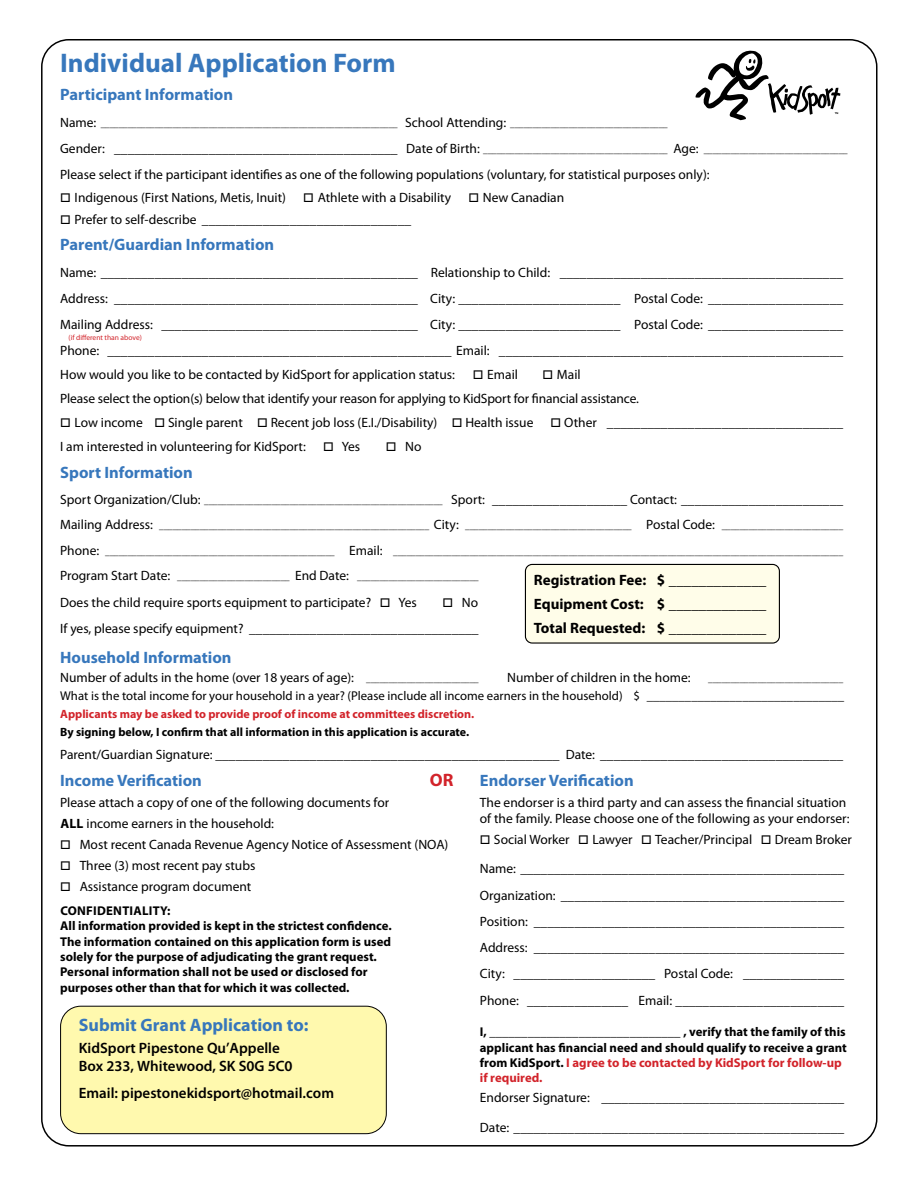
<style>
.page{position:relative;width:918px;height:1188px;background:#fff}
.page>*{position:absolute;margin:0;border:0;box-sizing:border-box;transform-origin:0 0}
.t1{font:700 27px "Myriad Pro";color:#3777bc}
.t2{font:700 18px "Myriad Pro";color:#3777bc}
.t3{font:700 18px "Myriad Pro";color:#d2232a}
.t4{font:700 16.5px "Myriad Pro";color:#3777bc}
.t5{font:600 15px/18px "Myriad Pro";color:#000}
.t6{font:700 15px/24px "Myriad Pro";color:#000;text-align:justify}
.t7{font:13.5px/26.2px "Myriad Pro";color:#000}
.t8{font:700 12.75px/15.3px "Myriad Pro";color:#000}
.t9{font:12.75px "Myriad Pro";color:#000}
.t10{font:700 12px "Myriad Pro";color:#000}
.t11{font:700 12px "Myriad Pro";color:#d2232a}
.t12{font:9px "Myriad Pro";color:#000}
.t13{font:7.5px "Myriad Pro";color:#d2232a}
.s1{font-size:13.5px}
.s2{font-size:9px}
.s3{font-weight:700}
.s4{font-weight:400}
.s5{color:#d2232a}
</style>
<div class="page">
<div style="left:61px;top:1006px;width:325px;height:128px;background:#fff9ae;border-radius:20px"></div>
<div style="left:60px;top:1006px;width:327px;height:128px;border:1px solid #000;border-radius:20px"></div>
<svg style="left:696px;top:51px;width:145px;height:69px"></svg>
<div style="left:525px;top:564px;width:254px;height:79px;background:#fffde9;border-radius:7px"></div>
<div style="left:525px;top:564px;width:255px;height:80px;border:1px solid #000;border-radius:7px"></div>
<h1 class="t1" style="left:60px;top:45px;width:337px">Individual Application Form</h1>
<p class="t4" style="left:60px;top:84px;width:174px">Participant Information</p>
<p class="t12" style="left:60px;top:118px;width:609px"><span class="s1">Name:</span> __________________________________________________________________ <span class="s1">School Attending:</span> ___________________________________</p>
<p class="t12" style="left:60px;top:144px;width:789px"><span class="s1">Gender: __________________________________________ Date of Birth:</span> _________________________________________ <span class="s1">Age:</span> ________________________________</p>
<p class="t7" style="left:60px;top:161px;width:651px">Please select if the participant identifies as one of the following populations (voluntary, for statistical purposes only):</p>
<p class="t7" style="left:60px;top:184px;width:227px">□ Indigenous (First Nations, Metis, Inuit)</p>
<p class="t7" style="left:303px;top:184px;width:149px">□ Athlete with a Disability</p>
<p class="t7" style="left:468px;top:184px;width:97px">□ New Canadian</p>
<p class="t7" style="left:60px;top:206px;width:353px">□ Prefer to self-describe _______________________________</p>
<p class="t4" style="left:60px;top:234px;width:215px">Parent/Guardian Information</p>
<p class="t7" style="left:60px;top:259px;width:785px;text-align:justify">Name: _______________________________________________ Relationship to Child: __________________________________________ Address: _____________________________________________ City: ________________________ Postal Code: ____________________ Mailing Address: ______________________________________ City: ________________________ Postal Code: ____________________ Phone: ___________________________________________________ Email: ___________________________________________________</p>
<p class="t7" style="left:60px;top:361px;width:396px">How would you like to be contacted by KidSport for application status:</p>
<p class="t7" style="left:473px;top:362px;width:47px">□ Email</p>
<p class="t13" style="left:69px;top:332px;width:75px">(if different than above)</p>
<p class="t7" style="left:60px;top:363px;width:580px;line-height:24px;text-indent:482px">□ Mail<br>Please select the option(s) below that identify your reason for applying to KidSport for financial assistance.</p>
<p class="t7" style="left:60px;top:410px;width:475px">□ Low income □ Single parent □ Recent job loss (E.I./Disability) □ Health issue</p>
<p class="t7" style="left:551px;top:410px;width:294px">□ Other ___________________________________</p>
<p class="t7" style="left:60px;top:434px;width:247px">I am interested in volunteering for KidSport:</p>
<p class="t7" style="left:323px;top:434px;width:39px">□ Yes</p>
<p class="t7" style="left:386px;top:434px;width:37px">□ No</p>
<p class="t4" style="left:60px;top:462px;width:134px">Sport Information</p>
<p class="t7" style="left:60px;top:486px;width:785px">Sport Organization/Club: <span class="s2">_____________________________________________________</span> Sport: ____________________ Contact: ________________________</p>
<p class="t12" style="left:60px;top:521px;width:784px"><span class="s1">Mailing Address:</span> ____________________________________________________________ <span class="s1">City:</span> _____________________________________ <span class="s1">Postal Code:</span> ___________________________</p>
<p class="t12" style="left:60px;top:546px;width:784px"><span class="s1">Phone:</span> ___________________________________________________ <span class="s1">Email:</span> ____________________________________________________________________________________________________</p>
<p class="t12" style="left:60px;top:572px;width:420px"><span class="s1">Program Start Date:</span> _________________________ <span class="s1">End Date:</span> ___________________________</p>
<p class="t7" style="left:60px;top:589px;width:358px">Does the child require sports equipment to participate? □ Yes</p>
<p class="t6" style="left:534px;top:567px;width:234px">Registration Fee: $ _____________ Equipment Cost: $ _____________ Total Requested: $ _____________</p>
<p class="t7" style="left:60px;top:589px;width:420px;text-align:right">□ No<br>If yes, please specify equipment? __________________________________</p>
<p class="t4" style="left:60px;top:647px;width:173px">Household Information</p>
<p class="t7" style="left:60px;top:665px;width:420px">Number of adults in the home (over 18 years of age): <span class="s2">_________________________</span></p>
<p class="t7" style="left:507px;top:665px;width:185px">Number of children in the home:</p>
<p class="t12" style="left:708px;top:674px;width:136px">______________________________</p>
<p class="t9" style="left:60px;top:688px;width:786px">What is the total income for your household in a year? (Please include all income earners in the household) $ _______________________________</p>
<p class="t11" style="left:60px;top:707px;width:416px">Applicants may be asked to provide proof of income at committees discretion.</p>
<p class="t10" style="left:60px;top:725px;width:411px">By signing below, I confirm that all information in this application is accurate.</p>
<p class="t7" style="left:60px;top:741px;width:785px">Parent/Guardian Signature: ___________________________________________________ Date: ____________________________________</p>
<h2 class="t3" style="left:430px;top:768px;width:25px">OR</h2>
<p class="t4" style="left:60px;top:770px;width:143px">Income Verification</p>
<p class="t7" style="left:60px;top:792px;width:331px;line-height:21px">Please attach a copy of one of the following documents for<br><span class="s3">ALL</span> income earners in the household:</p>
<p class="t7" style="left:60px;top:831px;width:390px">□ Most recent Canada Revenue Agency Notice of Assessment (NOA)</p>
<p class="t7" style="left:60px;top:852px;width:197px">□ Three (3) most recent pay stubs</p>
<p class="t7" style="left:60px;top:873px;width:193px">□ Assistance program document</p>
<p class="t8" style="left:60px;top:903px;width:333px">CONFIDENTIALITY:<br>All information provided is kept in the strictest confidence.<br>The information contained on this application form is used solely for the purpose of adjudicating the grant request.<br>Personal information shall not be used or disclosed for purposes other than that for which it was collected.</p>
<h2 class="t2" style="left:79px;top:1013px;width:231px">Submit Grant Application to:</h2>
<p class="t5" style="left:79px;top:1039px;width:215px">KidSport Pipestone Qu’Appelle<br>Box 233, Whitewood, SK S0G 5C0</p>
<p class="t5" style="left:79px;top:1084px;width:257px">Email: pipestonekidsport@hotmail.com</p>
<p class="t4" style="left:480px;top:770px;width:155px">Endorser Verification</p>
<p class="t7" style="left:480px;top:794px;width:371px;line-height:16.2px">The endorser is a third party and can assess the financial situation of the family. Please choose one of the following as your endorser:</p>
<p class="t7" style="left:480px;top:825px;width:374px;line-height:29.2px">□ Social Worker □ Lawyer □ Teacher/Principal □ Dream Broker<br>Name: ________________________________________________</p>
<p class="t7" style="left:480px;top:882px;width:366px;text-align:justify">Organization: __________________________________________ Position: ______________________________________________ Address: ______________________________________________ City: _____________________ Postal Code: _______________ Phone: _______________ Email: _________________________</p>
<p class="t8" style="left:480px;top:1024px;width:369px">I, <span class="s4">______________________________</span> , verify that the family of this applicant has financial need and should qualify to receive a grant from KidSport. <span class="s5">I agree to be contacted by KidSport for follow-up if required.</span></p>
<p class="t7" style="left:480px;top:1084px;width:366px">Endorser Signature: ____________________________________</p>
<p class="t7" style="left:480px;top:1114px;width:366px">Date: _________________________________________________</p>
</div>
